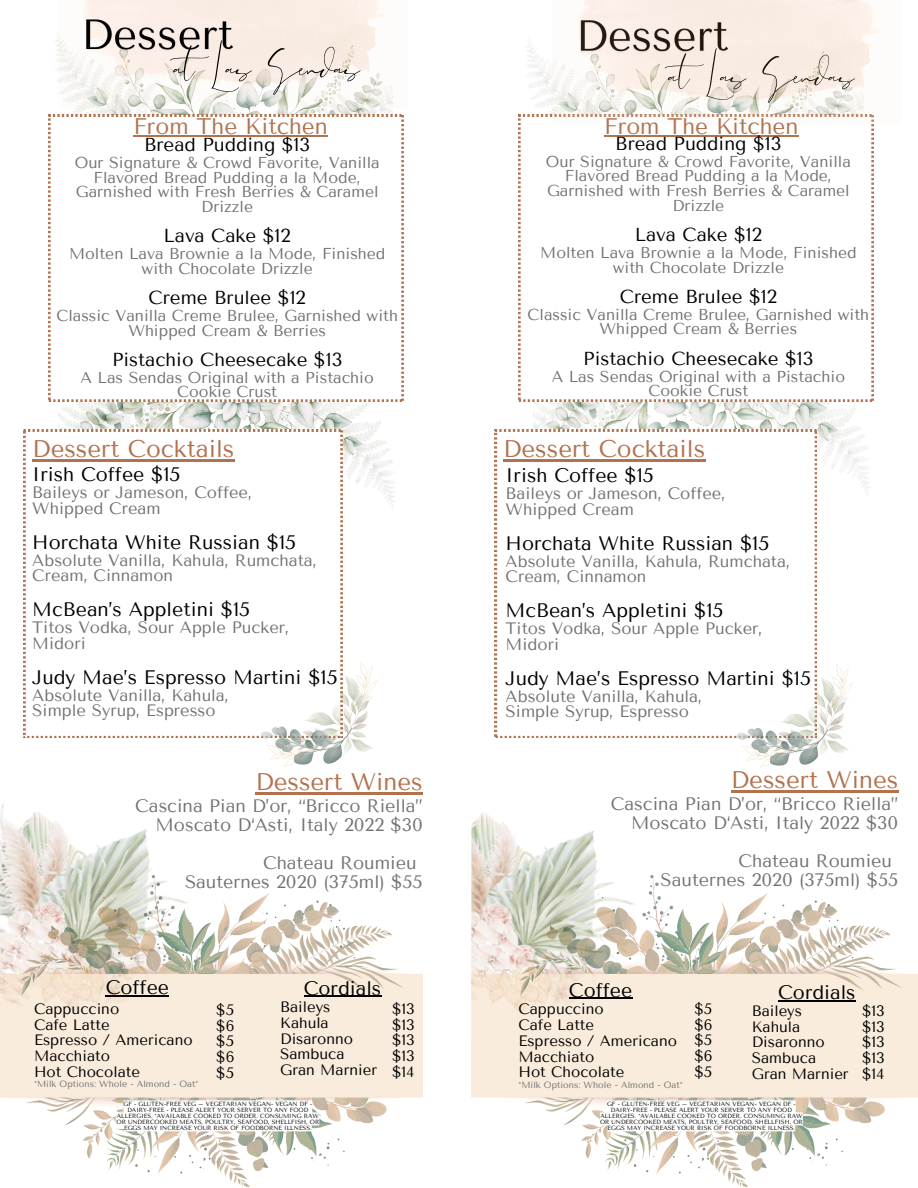
<style>
.page{position:relative;width:918px;height:1188px;background:#fff}
.page>*{position:absolute;margin:0;border:0;box-sizing:border-box;transform-origin:0 0}
.t1{font:58.5px "The Something";color:#000}
.t2{font:24px "Tenor Sans";color:#b2724e}
.t3{font:22.5px "Tenor Sans";color:#b2724e}
.t4{font:19.5px "Tenor Sans";color:#000}
.t5{font:18.75px "Tenor Sans";color:#000}
.t6{font:18px/19.2px "Tenor Sans";color:#737373;text-align:right}
.t7{font:16.5px/15.8px "Tenor Sans";color:#737373}
.t8{font:15.75px/14.7px "Tenor Sans";color:#737373;text-align:center}
.t9{font:15px/15.8px "Tenor Sans";color:#000;text-align:justify}
.t10{font:9px "Tenor Sans";color:#737373}
.t11{font:6px/6px "Tenor Sans";color:#000;text-align:center}
</style>
<div class="page">
<img style="left:58px;top:402px;width:337px;height:108px">
<svg style="left:24px;top:430px;width:319px;height:308px"></svg>
<img style="left:262px;top:663px;width:115px;height:103px">
<img style="left:0;top:804px;width:155px;height:72px">
<img style="left:55px;top:32px;width:337px;height:83px">
<svg style="left:48px;top:115px;width:356px;height:287px"></svg>
<img style="left:526px;top:42px;width:27px;height:73px">
<img style="left:533px;top:402px;width:337px;height:90px">
<svg style="left:518px;top:115px;width:356px;height:287px"></svg>
<svg style="left:495px;top:430px;width:322px;height:308px"></svg>
<img style="left:737px;top:664px;width:115px;height:104px">
<hr style="left:731px;top:791px;width:167px;height:2px;background:#b2724e">
<img style="left:352px;top:792px;width:302px;height:84px">
<div style="left:377px;top:782px;width:82px;height:158px;background:#fff"></div>
<img style="left:0;top:876px;width:408px;height:310px">
<img style="left:494px;top:876px;width:424px;height:310px">
<svg style="left:408px;top:792px;width:86px;height:306px"></svg>
<img style="left:58px;top:0;width:335px;height:107px">
<img style="left:79px;top:11px;width:159px;height:50px">
<hr style="left:255px;top:793px;width:168px;height:2px;background:#b2724e">
<hr style="left:133px;top:135px;width:195px;height:1px;background:#b2724e">
<hr style="left:32px;top:460px;width:202px;height:2px;background:#b2724e">
<hr style="left:304px;top:996px;width:77px;height:1px;background:#000">
<hr style="left:106px;top:995px;width:63px;height:1px;background:#000">
<svg style="left:117px;top:1100px;width:202px;height:31px"></svg>
<hr style="left:503px;top:460px;width:202px;height:2px;background:#b2724e">
<hr style="left:569px;top:998px;width:63px;height:1px;background:#000">
<hr style="left:778px;top:1000px;width:78px;height:1px;background:#000">
<svg style="left:600px;top:1100px;width:203px;height:31px"></svg>
<img style="left:553px;top:0;width:326px;height:124px">
<hr style="left:604px;top:135px;width:195px;height:1px;background:#b2724e">
<h4 class="t1" style="left:173px;top:31px;width:188px">at Las Sendas</h4>
<h4 class="t1" style="left:667px;top:39px;width:188px">at Las Sendas</h4>
<p class="t3" style="left:604px;top:113px;width:196px">From The Kitchen</p>
<h4 class="t5" style="left:615px;top:133px;width:168px">Bread Pudding $13</h4>
<h4 class="t8" style="left:546px;top:154px;width:306px">Our Signature &amp; Crowd Favorite, Vanilla<br>Flavored Bread Pudding a la Mode,<br>Garnished with Fresh Berries &amp; Caramel<br>Drizzle</h4>
<h4 class="t5" style="left:635px;top:224px;width:129px">Lava Cake $12</h4>
<h4 class="t8" style="left:540px;top:245px;width:318px">Molten Lava Brownie a la Mode, Finished with Chocolate Drizzle</h4>
<p class="t5" style="left:620px;top:286px;width:159px">Creme Brulee $12</p>
<p class="t8" style="left:528px;top:307px;width:343px">Classic Vanilla Creme Brulee, Garnished with<br>Whipped Cream &amp; Berries</p>
<h4 class="t5" style="left:583px;top:348px;width:232px">Pistachio Cheesecake $13</h4>
<h4 class="t8" style="left:552px;top:369px;width:295px">A Las Sendas Original with a Pistachio<br>Cookie Crust</h4>
<h5 class="t3" style="left:133px;top:113px;width:196px">From The Kitchen</h5>
<h5 class="t5" style="left:144px;top:134px;width:168px">Bread Pudding $13</h5>
<h5 class="t8" style="left:75px;top:155px;width:306px">Our Signature &amp; Crowd Favorite, Vanilla<br>Flavored Bread Pudding a la Mode,<br>Garnished with Fresh Berries &amp; Caramel<br>Drizzle</h5>
<h5 class="t5" style="left:164px;top:225px;width:129px">Lava Cake $12</h5>
<h5 class="t8" style="left:69px;top:246px;width:318px">Molten Lava Brownie a la Mode, Finished with Chocolate Drizzle</h5>
<h5 class="t5" style="left:149px;top:287px;width:159px">Creme Brulee $12</h5>
<h5 class="t8" style="left:56px;top:308px;width:343px">Classic Vanilla Creme Brulee, Garnished with<br>Whipped Cream &amp; Berries</h5>
<h5 class="t5" style="left:112px;top:349px;width:232px">Pistachio Cheesecake $13</h5>
<h5 class="t8" style="left:81px;top:370px;width:295px">A Las Sendas Original with a Pistachio<br>Cookie Crust</h5>
<p class="t2" style="left:32px;top:435px;width:204px">Dessert Cocktails</p>
<h3 class="t4" style="left:32px;top:463px;width:150px">Irish Coffee $15</h3>
<h3 class="t7" style="left:32px;top:485px;width:221px">Baileys or Jameson, Coffee,<br>Whipped Cream</h3>
<h5 class="t4" style="left:32px;top:531px;width:265px">Horchata White Russian $15</h5>
<h5 class="t7" style="left:32px;top:552px;width:286px">Absolute Vanilla, Kahula, Rumchata,<br>Cream, Cinnamon</h5>
<h5 class="t4" style="left:32px;top:598px;width:219px">McBean’s Appletini $15</h5>
<h5 class="t7" style="left:32px;top:620px;width:258px">Titos Vodka, Sour Apple Pucker,<br>Midori</h5>
<h5 class="t4" style="left:32px;top:666px;width:307px">Judy Mae’s Espresso Martini $15</h5>
<h5 class="t7" style="left:32px;top:687px;width:198px">Absolute Vanilla, Kahula,<br>Simple Syrup, Espresso</h5>
<h5 class="t2" style="left:255px;top:768px;width:169px">Dessert Wines</h5>
<h5 class="t6" style="left:135px;top:796px;width:289px">Cascina Pian D’or, “Bricco Riella”<br>Moscato D‘Asti, Italy 2022 $30</h5>
<h5 class="t6" style="left:185px;top:853px;width:239px;text-align:left;text-indent:78px">Chateau Roumieu<br>Sauternes 2020 (375ml) $55</h5>
<h3 class="t4" style="left:106px;top:976px;width:65px">Coffee</h3>
<h4 class="t4" style="left:304px;top:977px;width:79px">Cordials</h4>
<h5 class="t9" style="left:34px;top:1001px;width:160px;text-align:left">Cappuccino<br>Cafe Latte<br>Espresso / Americano<br>Macchiato<br>Hot Chocolate</h5>
<h5 class="t10" style="left:34px;top:1079px;width:166px">*Milk Options: Whole - Almond - Oat*</h5>
<p class="t9" style="left:216px;top:1002px;width:20px">$5 $6 $5 $6 $5</p>
<h3 class="t9" style="left:280px;top:999px;width:98px;text-align:left">Baileys<br>Kahula<br>Disaronno<br>Sambuca<br>Gran Marnier</h3>
<p class="t11" style="left:117px;top:1101px;width:204px">GF - GLUTEN-FREE VEG – VEGETARIAN VEGAN- VEGAN DF - DAIRY-FREE - PLEASE ALERT YOUR SERVER TO ANY FOOD ALLERGIES. *AVAILABLE COOKED TO ORDER. CONSUMING RAW OR UNDERCOOKED MEATS, POULTRY, SEAFOOD, SHELLFISH, OR EGGS MAY INCREASE YOUR RISK OF FOODBORNE ILLNESS.</p>
<h1 class="t9" style="left:392px;top:1001px;width:24px">$13 $13 $13 $13 $14</h1>
<h5 class="t2" style="left:503px;top:435px;width:204px">Dessert Cocktails</h5>
<p class="t4" style="left:506px;top:464px;width:150px">Irish Coffee $15</p>
<p class="t7" style="left:506px;top:486px;width:221px">Baileys or Jameson, Coffee,<br>Whipped Cream</p>
<h1 class="t4" style="left:506px;top:532px;width:265px">Horchata White Russian $15</h1>
<h1 class="t7" style="left:506px;top:553px;width:286px">Absolute Vanilla, Kahula, Rumchata,<br>Cream, Cinnamon</h1>
<p class="t4" style="left:506px;top:599px;width:219px">McBean’s Appletini $15</p>
<p class="t7" style="left:506px;top:621px;width:258px">Titos Vodka, Sour Apple Pucker,<br>Midori</p>
<p class="t4" style="left:506px;top:667px;width:307px">Judy Mae’s Espresso Martini $15</p>
<p class="t7" style="left:506px;top:688px;width:198px">Absolute Vanilla, Kahula,<br>Simple Syrup, Espresso</p>
<h3 class="t2" style="left:731px;top:766px;width:169px">Dessert Wines</h3>
<h3 class="t6" style="left:611px;top:794px;width:289px">Cascina Pian D’or, “Bricco Riella”<br>Moscato D‘Asti, Italy 2022 $30</h3>
<p class="t6" style="left:661px;top:851px;width:239px;text-align:left;text-indent:78px">Chateau Roumieu<br>Sauternes 2020 (375ml) $55</p>
<h5 class="t4" style="left:569px;top:979px;width:65px">Coffee</h5>
<h5 class="t9" style="left:518px;top:1002px;width:160px;text-align:left">Cappuccino<br>Cafe Latte<br>Espresso / Americano<br>Macchiato<br>Hot Chocolate</h5>
<h5 class="t10" style="left:518px;top:1080px;width:166px">*Milk Options: Whole - Almond - Oat*</h5>
<p class="t4" style="left:778px;top:981px;width:79px">Cordials</p>
<h4 class="t9" style="left:694px;top:1001px;width:20px">$5 $6 $5 $6 $5</h4>
<p class="t9" style="left:752px;top:1003px;width:98px;text-align:left">Baileys<br>Kahula<br>Disaronno<br>Sambuca<br>Gran Marnier</p>
<p class="t9" style="left:862px;top:1003px;width:24px">$13 $13 $13 $13 $14</p>
<p class="t11" style="left:600px;top:1101px;width:204px">GF - GLUTEN-FREE VEG – VEGETARIAN VEGAN- VEGAN DF - DAIRY-FREE - PLEASE ALERT YOUR SERVER TO ANY FOOD ALLERGIES. *AVAILABLE COOKED TO ORDER. CONSUMING RAW OR UNDERCOOKED MEATS, POULTRY, SEAFOOD, SHELLFISH, OR EGGS MAY INCREASE YOUR RISK OF FOODBORNE ILLNESS.</p>
</div>
